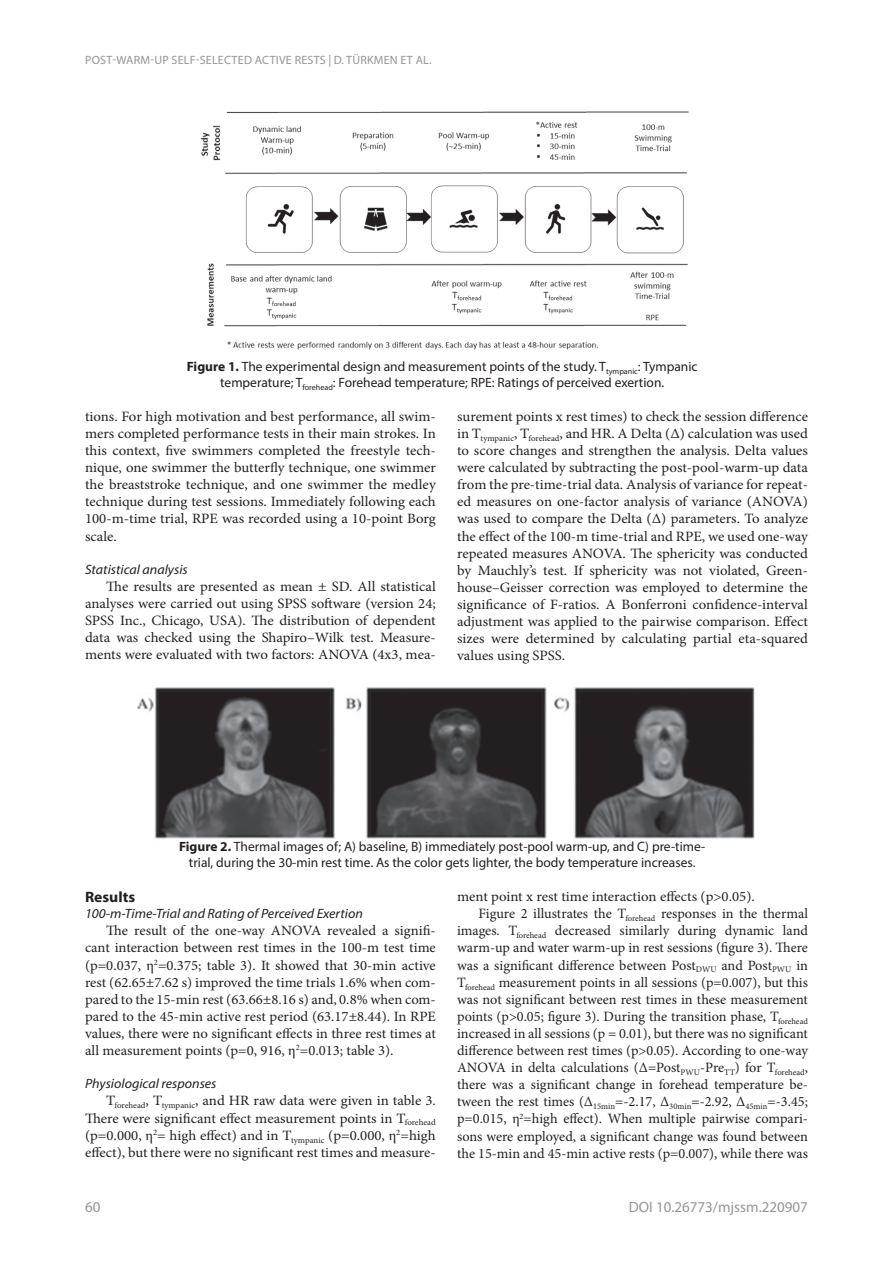
<style>
.page{position:relative;width:893px;height:1263px;background:#fff}
.page>*{position:absolute;margin:0;border:0;box-sizing:border-box;transform-origin:0 0}
.t1{font:15px "Myriad Pro";color:#939598}
.t2{font:700 15px "Myriad Pro";color:#231f20;scale:1.04 1}
.t3{font:14.25px/17.1px "Minion Pro";color:#231f20;text-align:justify;scale:1.04 1}
.t4{font:14.25px/17.1px "Minion Pro";color:#231f20;text-align:justify}
.t5{font:13.5px/16.2px "Myriad Pro";color:#231f20;text-align:center}
.t6{font:italic 13.5px "Myriad Pro";color:#231f20;scale:1.04 1}
.t7{font:12px "Myriad Pro";letter-spacing:.02em;color:#939598}
.s1{font-weight:700}
</style>
<div class="page">
<img style="left:137px;top:687px;width:618px;height:152px">
<img style="left:201px;top:111px;width:488px;height:239px">
<p class="t7" style="left:85px;top:53px;width:348px">POST-WARM-UP SELF-SELECTED ACTIVE RESTS | D. TÜRKMEN ET AL.</p>
<p class="t5" style="left:187px;top:358px;width:512px"><span class="s1">Figure 1.</span> The experimental design and measurement points of the study. T<sub>tympanic</sub>: Tympanic temperature; T<sub>forehead</sub>: Forehead temperature; RPE: Ratings of perceived exertion.</p>
<p class="t3" style="left:85px;top:408px;width:339px">tions. For high motivation and best performance, all swim&shy;mers completed performance tests in their main strokes. In this context, five swimmers completed the freestyle tech&shy;nique, one swimmer the butterfly technique, one swimmer the breaststroke technique, and one swimmer the medley technique during test sessions. Immediately following each 100-m-time trial, RPE was recorded using a 10-point Borg scale.</p>
<p class="t6" style="left:85px;top:561px;width:100px">Statistical analysis</p>
<p class="t3" style="left:85px;top:578px;width:339px;text-indent:21px">The results are presented as mean ± SD. All statistical analyses were carried out using SPSS software (version 24; SPSS Inc., Chicago, USA). The distribution of dependent data was checked using the Shapiro–Wilk test. Measure&shy;ments were evaluated with two factors: ANOVA (4x3, mea-</p>
<p class="t3" style="left:457px;top:408px;width:339px">surement points x rest times) to check the session difference in T<sub>tympanic</sub>, T<sub>forehead</sub>, and HR. A Delta (Δ) calculation was used to score changes and strengthen the analysis. Delta values were calculated by subtracting the post-pool-warm-up data from the pre-time-trial data. Analysis of variance for repeat&shy;ed measures on one-factor analysis of variance (ANOVA) was used to compare the Delta (Δ) parameters. To analyze the effect of the 100-m time-trial and RPE, we used one-way repeated measures ANOVA. The sphericity was conducted by Mauchly’s test. If sphericity was not violated, Green&shy;house–Geisser correction was employed to determine the significance of F-ratios. A Bonferroni confidence-interval adjustment was applied to the pairwise comparison. Effect sizes were determined by calculating partial eta-squared values using SPSS.</p>
<p class="t5" style="left:179px;top:838px;width:528px"><span class="s1">Figure 2.</span> Thermal images of; A) baseline, B) immediately post-pool warm-up, and C) pre-time&shy;trial, during the 30-min rest time. As the color gets lighter, the body temperature increases.</p>
<p class="t2" style="left:85px;top:887px;width:50px">Results</p>
<p class="t6" style="left:85px;top:905px;width:269px">100-m-Time-Trial and Rating of Perceived Exertion</p>
<p class="t4" style="left:85px;top:922px;width:352px;text-indent:21px">The result of the one-way ANOVA revealed a signifi&shy;cant interaction between rest times in the 100-m test time (p=0.037, η<sup>2</sup>=0.375; table 3). It showed that 30-min active rest (62.65±7.62 s) improved the time trials 1.6% when com&shy;pared to the 15-min rest (63.66±8.16 s) and, 0.8% when com&shy;pared to the 45-min active rest period (63.17±8.44). In RPE values, there were no significant effects in three rest times at all measurement points (p=0, 916, η<sup>2</sup>=0.013; table 3).</p>
<p class="t6" style="left:85px;top:1075px;width:128px">Physiological responses</p>
<p class="t3" style="left:85px;top:1092px;width:339px;text-indent:21px">T<sub>forehead</sub>, T<sub>tympanic</sub>, and HR raw data were given in table 3.<br>There were significant effect measurement points in T<sub>forehead </sub>(p=0.000, η<sup>2</sup>= high effect) and in T<sub>tympanic</sub> (p=0.000, η<sup>2</sup>=high effect), but there were no significant rest times and measure-</p>
<p class="t3" style="left:457px;top:888px;width:288px">ment point x rest time interaction effects (p&gt;0.05).</p>
<p class="t4" style="left:478px;top:905px;width:331px">Figure 2 illustrates the T<sub>forehead</sub> responses in the thermal</p>
<p class="t4" style="left:457px;top:922px;width:352px">images. T<sub>forehead</sub> decreased similarly during dynamic land</p>
<p class="t4" style="left:457px;top:939px;width:352px">warm-up and water warm-up in rest sessions (figure 3). There</p>
<p class="t4" style="left:457px;top:956px;width:352px">was a significant difference between Post<sub>DWU</sub> and Post<sub>PWU</sub> in</p>
<p class="t4" style="left:457px;top:973px;width:352px">T<sub>forehead</sub> measurement points in all sessions (p=0.007), but this</p>
<p class="t4" style="left:457px;top:991px;width:352px">was not significant between rest times in these measurement</p>
<p class="t4" style="left:457px;top:1008px;width:352px">points (p&gt;0.05; figure 3). During the transition phase, T<sub>forehead</sub></p>
<p class="t4" style="left:457px;top:1025px;width:352px">increased in all sessions (p = 0.01), but there was no significant</p>
<p class="t4" style="left:457px;top:1042px;width:352px">difference between rest times (p&gt;0.05). According to one-way</p>
<p class="t4" style="left:457px;top:1059px;width:352px">ANOVA in delta calculations (Δ=Post<sub>PWU</sub>-Pre<sub>TT</sub>) for T<sub>forehead</sub>,</p>
<p class="t4" style="left:457px;top:1076px;width:352px">there was a significant change in forehead temperature be-</p>
<p class="t4" style="left:457px;top:1093px;width:352px">tween the rest times (Δ<sub>15min</sub>=-2.17, Δ<sub>30min</sub>=-2.92, Δ<sub>45min</sub>=-3.45;</p>
<p class="t4" style="left:457px;top:1110px;width:352px">p=0.015, η<sup>2</sup>=high effect). When multiple pairwise compari-</p>
<p class="t4" style="left:457px;top:1127px;width:352px">sons were employed, a significant change was found between</p>
<p class="t4" style="left:457px;top:1144px;width:352px">the 15-min and 45-min active rests (p=0.007), while there was</p>
<p class="t1" style="left:85px;top:1197px;width:17px">60</p>
<p class="t1" style="left:629px;top:1197px;width:181px">DOI 10.26773/mjssm.220907</p>
</div>
